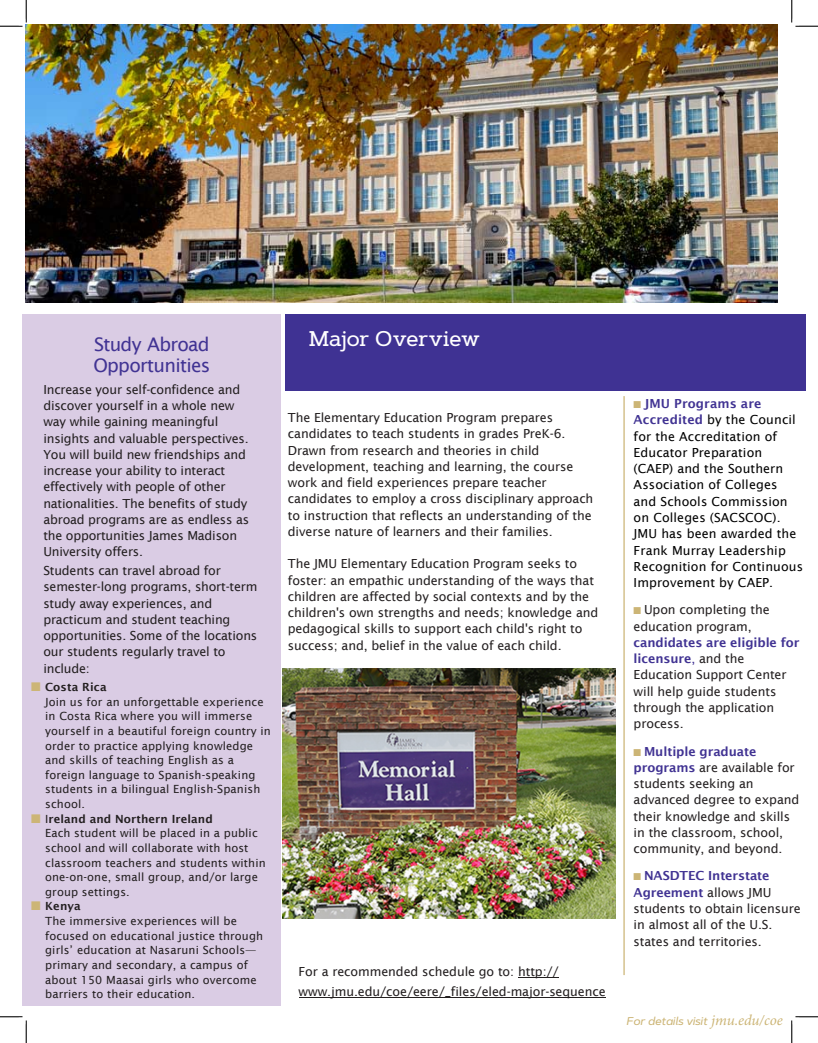
<style>
.page{position:relative;width:818px;height:1043px;background:#fff}
.page>*{position:absolute;margin:0;border:0;box-sizing:border-box;transform-origin:0 0}
.Back_Header{font:500 21.25px "Artegra Slab";letter-spacing:-.02em;color:#fff}
.Madison_Experience_B{font:18.75px/21.9px "Lucida Sans";letter-spacing:-.04em;color:#413393}
.Body_Text{font:12.5px/16.2px "Lucida Sans";letter-spacing:-.01em;color:#231f20}
.Madison_Experience_B-2{font:12.5px/16.2px "Lucida Sans";letter-spacing:-.015em;color:#231f20}
.t1{font:12.5px/16.2px "Lucida Sans";letter-spacing:.01em;color:#000}
.t2{font:11.25px/14.6px "Lucida Sans";letter-spacing:.01em;color:#231f20}
.t3{font:italic 500 11.25px "Artegra Sans";letter-spacing:-.01em;color:#ccb576}
.s1{color:#ccb576}
.s2{font-weight:600}
.s3{font-weight:600;color:#413393}
.s4{color:#413393}
.s5{font-family:"Minion Pro";font-weight:400;font-size:15px}
</style>
<div class="page">
<div style="left:22px;top:314px;width:258px;height:691px;background:#dacce4"></div>
<div style="left:285px;top:314px;width:521px;height:77px;background:#3f3293"></div>
<svg style="left:0;top:0;width:27px;height:27px"></svg>
<svg style="left:0;top:1016px;width:27px;height:26px"></svg>
<svg style="left:791px;top:0;width:27px;height:27px"></svg>
<svg style="left:791px;top:1016px;width:27px;height:26px"></svg>
<img style="left:25px;top:25px;width:752px;height:278px">
<hr style="left:623px;top:396px;width:1px;height:579px;background:#ccb576">
<hr style="left:518px;top:977px;width:40px;height:1px;background:#231f20">
<hr style="left:299px;top:997px;width:145px;height:1px;background:#231f20">
<hr style="left:445px;top:997px;width:160px;height:1px;background:#231f20">
<img style="left:283px;top:668px;width:332px;height:250px">
<p class="Madison_Experience_B" style="left:93px;top:333px;width:118px">Study Abroad<br>Opportunities</p>
<p class="Madison_Experience_B-2" style="left:43px;top:381px;width:207px">Increase your self-confidence and discover yourself in a whole new way while gaining meaningful insights and valuable perspectives.<br>You will build new friendships and increase your ability to interact effectively with people of other nationalities. The benefits of study abroad programs are as endless as the opportunities James Madison<br>University offers.</p>
<p class="Madison_Experience_B-2" style="left:43px;top:562px;width:215px">Students can travel abroad for semester-long programs, short-term study away experiences, and practicum and student teaching opportunities. Some of the locations our students regularly travel to include:</p>
<p class="t2" style="left:45px;top:679px;width:227px;text-indent:-14px"><span class="s1">■</span> <span class="s2">Costa Rica<br></span>Join us for an unforgettable experience in Costa Rica where you will immerse yourself in a beautiful foreign country in order to practice applying knowledge and skills of teaching English as a foreign language to Spanish-speaking students in a bilingual English-Spanish school.</p>
<p class="t2" style="left:45px;top:811px;width:222px;text-indent:-14px"><span class="s1">■</span> I<span class="s2">reland and Northern Ireland<br></span>Each student will be placed in a public school and will collaborate with host classroom teachers and students within one-on-one, small group, and/or large group settings.</p>
<p class="t2" style="left:45px;top:899px;width:219px;text-indent:-14px"><span class="s1">■</span> <span class="s2">Kenya<br></span>The immersive experiences will be focused on educational justice through girls’ education at Nasaruni Schools— primary and secondary, a campus of about 150 Maasai girls who overcome barriers to their education.</p>
<p class="Back_Header" style="left:308px;top:323px;width:173px">Major Overview</p>
<p class="Body_Text" style="left:288px;top:409px;width:307px">The Elementary Education Program prepares candidates to teach students in grades PreK-6.<br>Drawn from research and theories in child development, teaching and learning, the course work and field experiences prepare teacher candidates to employ a cross disciplinary approach to instruction that reflects an understanding of the diverse nature of learners and their families.</p>
<p class="Body_Text" style="left:288px;top:556px;width:312px">The JMU Elementary Education Program seeks to foster: an empathic understanding of the ways that children are affected by social contexts and by the children's own strengths and needs; knowledge and pedagogical skills to support each child's right to success; and, belief in the value of each child.</p>
<p class="Body_Text" style="left:298px;top:961px;width:308px;line-height:20.2px">For a recommended schedule go to: http:// www.jmu.edu/coe/eere/_files/eled-major-sequence</p>
<p class="t1" style="left:633px;top:395px;width:171px"><span class="s1">■</span> <span class="s3">JMU Programs are<br>Accredited</span> by the Council for the Accreditation of<br>Educator Preparation (CAEP) and the Southern<br>Association of Colleges and Schools Commission on Colleges (SACSCOC).<br>JMU has been awarded the<br>Frank Murray Leadership<br>Recognition for Continuous<br>Improvement by CAEP.</p>
<p class="Body_Text" style="left:633px;top:601px;width:137px"><span class="s1">■</span> Upon completing the education program,</p>
<p class="Body_Text" style="left:633px;top:634px;width:167px"><span class="s3">candidates are eligible for licensure</span><span class="s4">,</span> and the<br>Education Support Center will help guide students through the application process.</p>
<p class="Body_Text" style="left:633px;top:743px;width:167px"><span class="s1">■</span> <span class="s3">Multiple graduate programs</span> are available for students seeking an advanced degree to expand their knowledge and skills in the classroom, school, community, and beyond.</p>
<p class="Body_Text" style="left:633px;top:867px;width:168px"><span class="s1">■</span> <span class="s3">NASDTEC Interstate<br>Agreement</span> allows JMU students to obtain licensure in almost all of the U.S. states and territories.</p>
<p class="t3" style="left:626px;top:1013px;width:158px">For details visit <span class="s5">jmu.edu/coe</span></p>
</div>
